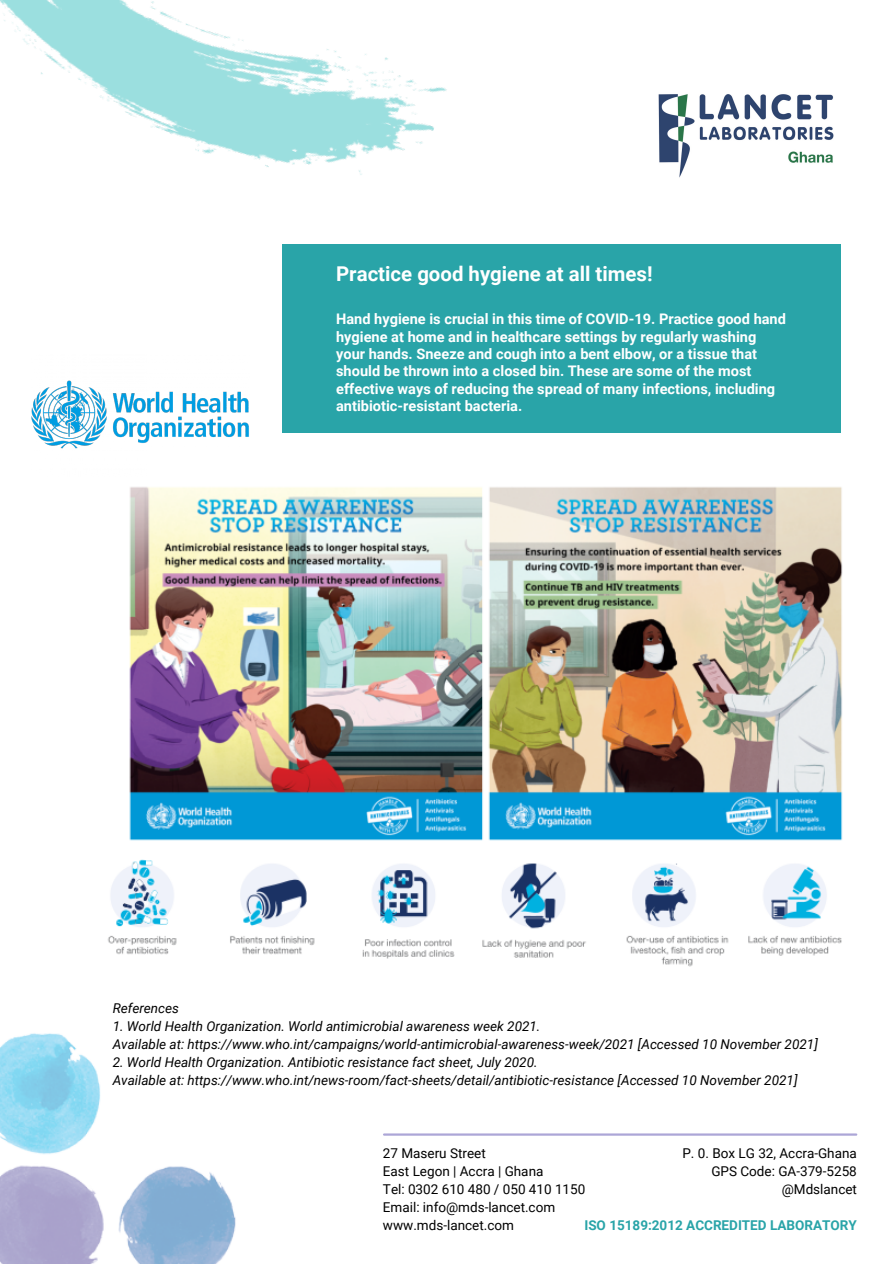
<style>
.page{position:relative;width:894px;height:1264px;background:#fff}
.page>*{position:absolute;margin:0;border:0;box-sizing:border-box;transform-origin:0 0}
.t1{font:700 20.4px "Roboto";color:#fff}
.t2{font:700 14.55px/17.5px "Roboto";color:#fff}
.t3{font:italic 13.5px "Roboto";color:#000}
.t4{font:13.5px "Roboto";color:#000}
.t5{font:700 13.5px "Roboto";color:#29a4a8}
</style>
<div class="page">
<img style="left:658px;top:94px;width:176px;height:84px">
<div style="left:282px;top:244px;width:558px;height:188px;background:#29a4a8"></div>
<hr style="left:384px;top:1133px;width:472px;height:2px;background:#aca6d7">
<img style="left:107px;top:487px;width:736px;height:480px">
<img style="left:31px;top:380px;width:218px;height:69px">
<img style="left:0;top:1033px;width:236px;height:230px">
<img style="left:0;top:0;width:447px;height:175px">
<p class="t1" style="left:336px;top:262px;width:318px">Practice good hygiene at all times!</p>
<p class="t2" style="left:336px;top:310px;width:451px">Hand hygiene is crucial in this time of COVID-19. Practice good hand hygiene at home and in healthcare settings by regularly washing your hands. Sneeze and cough into a bent elbow, or a tissue that should be thrown into a closed bin. These are some of the most effective ways of reducing the spread of many infections, including antibiotic-resistant bacteria.</p>
<p class="t3" style="left:113px;top:1000px;width:68px">References</p>
<p class="t3" style="left:113px;top:1018px;width:429px">1. World Health Organization. World antimicrobial awareness week 2021.</p>
<p class="t3" style="left:113px;top:1036px;width:706px">Available at: https://www.who.int/campaigns/world-antimicrobial-awareness-week/2021 [Accessed 10 November 2021]</p>
<p class="t3" style="left:113px;top:1054px;width:426px">2. World Health Organization. Antibiotic resistance fact sheet, July 2020.</p>
<p class="t3" style="left:113px;top:1072px;width:686px">Available at: https://www.who.int/news-room/fact-sheets/detail/antibiotic-resistance [Accessed 10 November 2021]</p>
<p class="t4" style="left:682px;top:1145px;width:176px">P. 0. Box LG 32, Accra-Ghana</p>
<p class="t4" style="left:711px;top:1163px;width:147px">GPS Code: GA-379-5258</p>
<p class="t4" style="left:781px;top:1181px;width:77px">@Mdslancet</p>
<p class="t5" style="left:584px;top:1217px;width:274px">ISO 15189:2012 ACCREDITED LABORATORY</p>
<p class="t4" style="left:383px;top:1145px;width:104px">27 Maseru Street</p>
<p class="t4" style="left:383px;top:1163px;width:162px">East Legon | Accra | Ghana</p>
<p class="t4" style="left:383px;top:1181px;width:204px">Tel: 0302 610 480 / 050 410 1150</p>
<p class="t4" style="left:383px;top:1199px;width:174px">Email: info@mds-lancet.com</p>
<p class="t4" style="left:383px;top:1217px;width:132px">www.mds-lancet.com</p>
</div>
